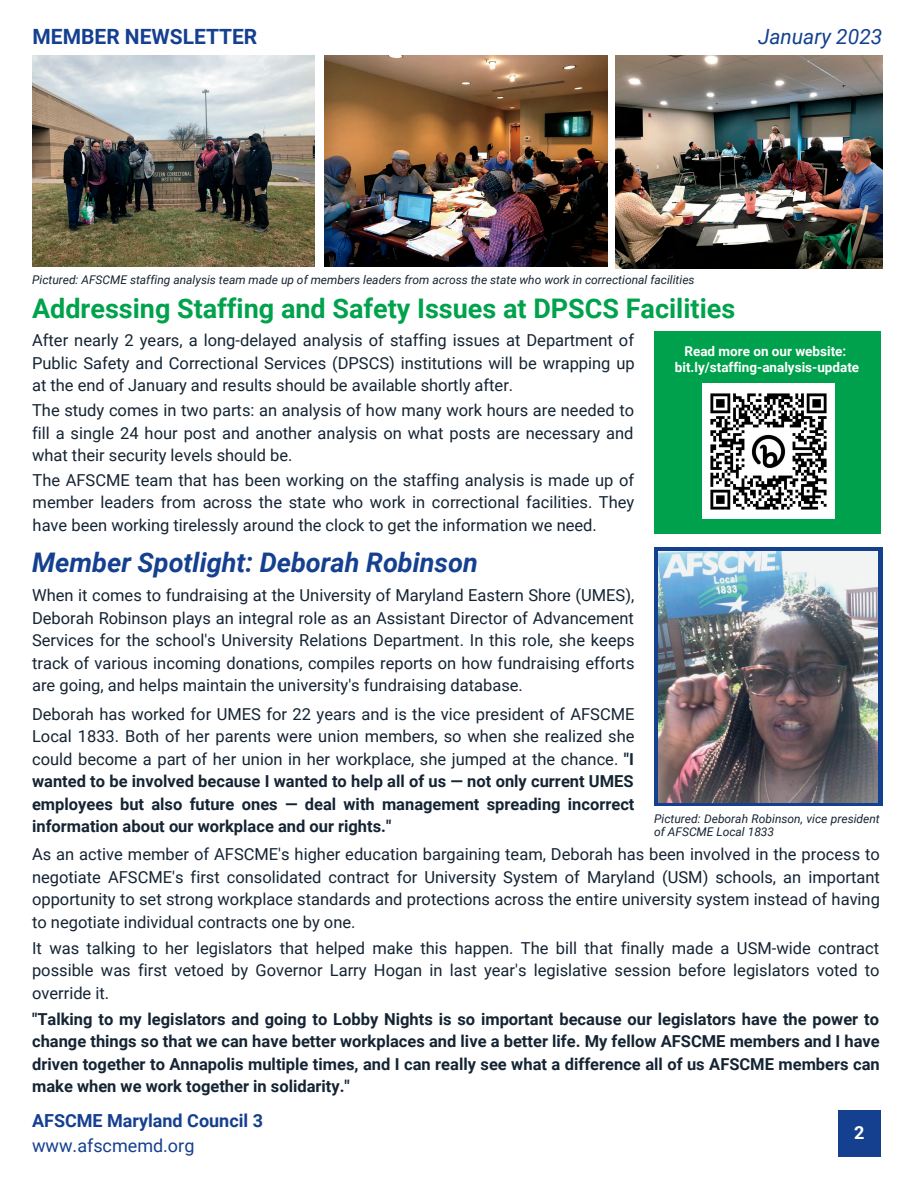
<style>
.page{position:relative;width:918px;height:1188px;background:#fff}
.page>*{position:absolute;margin:0;border:0;box-sizing:border-box;transform-origin:0 0}
.t1{font:700 27px "Roboto";color:#00a24c}
.t2{font:italic 700 27px "Roboto";color:#154090}
.t3{font:700 21px "Roboto";color:#154090}
.t4{font:italic 21px "Roboto";color:#154090}
.t5{font:700 18px "Roboto";color:#154090}
.t6{font:18px "Roboto";color:#154090}
.t7{font:700 18px "Roboto";color:#fff}
.t8{font:16.5px/22.5px "Roboto";color:#152433;text-align:justify}
.t9{font:700 16.5px/22.5px "Roboto";color:#152433;text-align:justify}
.t10{font:700 13.5px/15.8px "Roboto";color:#fff;text-align:center}
.t11{font:italic 12px/13px "Roboto";color:#152433}
.s1{font-weight:700}
</style>
<div class="page">
<div style="left:838px;top:1111px;width:43px;height:46px;background:#154090"></div>
<div style="left:654px;top:548px;width:228px;height:258px;background:#154090"></div>
<img style="left:658px;top:552px;width:220px;height:251px">
<img style="left:33px;top:55px;width:282px;height:212px">
<img style="left:325px;top:55px;width:282px;height:212px">
<img style="left:616px;top:55px;width:266px;height:213px">
<div style="left:654px;top:331px;width:226px;height:202px;background:#00a14c"></div>
<img style="left:702px;top:384px;width:132px;height:135px">
<p class="t3" style="left:33px;top:24px;width:226px">MEMBER NEWSLETTER</p>
<p class="t4" style="left:758px;top:24px;width:126px">January 2023</p>
<p class="t11" style="left:32px;top:273px;width:664px">Pictured: AFSCME staffing analysis team made up of members leaders from across the state who work in correctional facilities</p>
<h1 class="t1" style="left:32px;top:293px;width:705px">Addressing Staffing and Safety Issues at DPSCS Facilities</h1>
<p class="t8" style="left:32px;top:329px;width:604px">After nearly 2 years, a long-delayed analysis of staffing issues at Department of Public Safety and Correctional Services (DPSCS) institutions will be wrapping up at the end of January and results should be available shortly after.</p>
<p class="t8" style="left:32px;top:399px;width:604px">The study comes in two parts: an analysis of how many work hours are needed to fill a single 24 hour post and another analysis on what posts are necessary and what their security levels should be.</p>
<p class="t8" style="left:33px;top:469px;width:603px">The AFSCME team that has been working on the staffing analysis is made up of member leaders from across the state who work in correctional facilities. They have been working tirelessly around the clock to get the information we need.</p>
<h1 class="t2" style="left:32px;top:547px;width:447px">Member Spotlight: Deborah Robinson</h1>
<p class="t8" style="left:32px;top:585px;width:604px">When it comes to fundraising at the University of Maryland Eastern Shore (UMES), Deborah Robinson plays an integral role as an Assistant Director of Advancement Services for the school's University Relations Department. In this role, she keeps track of various incoming donations, compiles reports on how fundraising efforts are going, and helps maintain the university's fundraising database.</p>
<p class="t8" style="left:32px;top:703px;width:604px">Deborah has worked for UMES for 22 years and is the vice president of AFSCME Local 1833. Both of her parents were union members, so when she realized she could become a part of her union in her workplace, she jumped at the chance. <span class="s1">"I wanted to be involved because I wanted to help all of us — not only current UMES employees but also future ones — deal with management spreading incorrect information about our workplace and our rights."</span></p>
<p class="t10" style="left:675px;top:343px;width:186px">Read more on our website: bit.ly/staffing-analysis-update</p>
<p class="t11" style="left:654px;top:813px;width:227px">Pictured: Deborah Robinson, vice president of AFSCME Local 1833</p>
<p class="t8" style="left:32px;top:843px;width:849px">As an active member of AFSCME's higher education bargaining team, Deborah has been involved in the process to negotiate AFSCME's first consolidated contract for University System of Maryland (USM) schools, an important opportunity to set strong workplace standards and protections across the entire university system instead of having to negotiate individual contracts one by one.</p>
<p class="t8" style="left:32px;top:937px;width:849px">It was talking to her legislators that helped make this happen. The bill that finally made a USM-wide contract possible was first vetoed by Governor Larry Hogan in last year's legislative session before legislators voted to override it.</p>
<p class="t9" style="left:32px;top:1008px;width:849px">"Talking to my legislators and going to Lobby Nights is so important because our legislators have the power to change things so that we can have better workplaces and live a better life. My fellow AFSCME members and I have driven together to Annapolis multiple times, and I can really see what a difference all of us AFSCME members can make when we work together in solidarity."</p>
<p class="t5" style="left:32px;top:1110px;width:232px">AFSCME Maryland Council 3</p>
<p class="t6" style="left:32px;top:1135px;width:164px">www.afscmemd.org</p>
<p class="t7" style="left:854px;top:1122px;width:12px">2</p>
</div>
